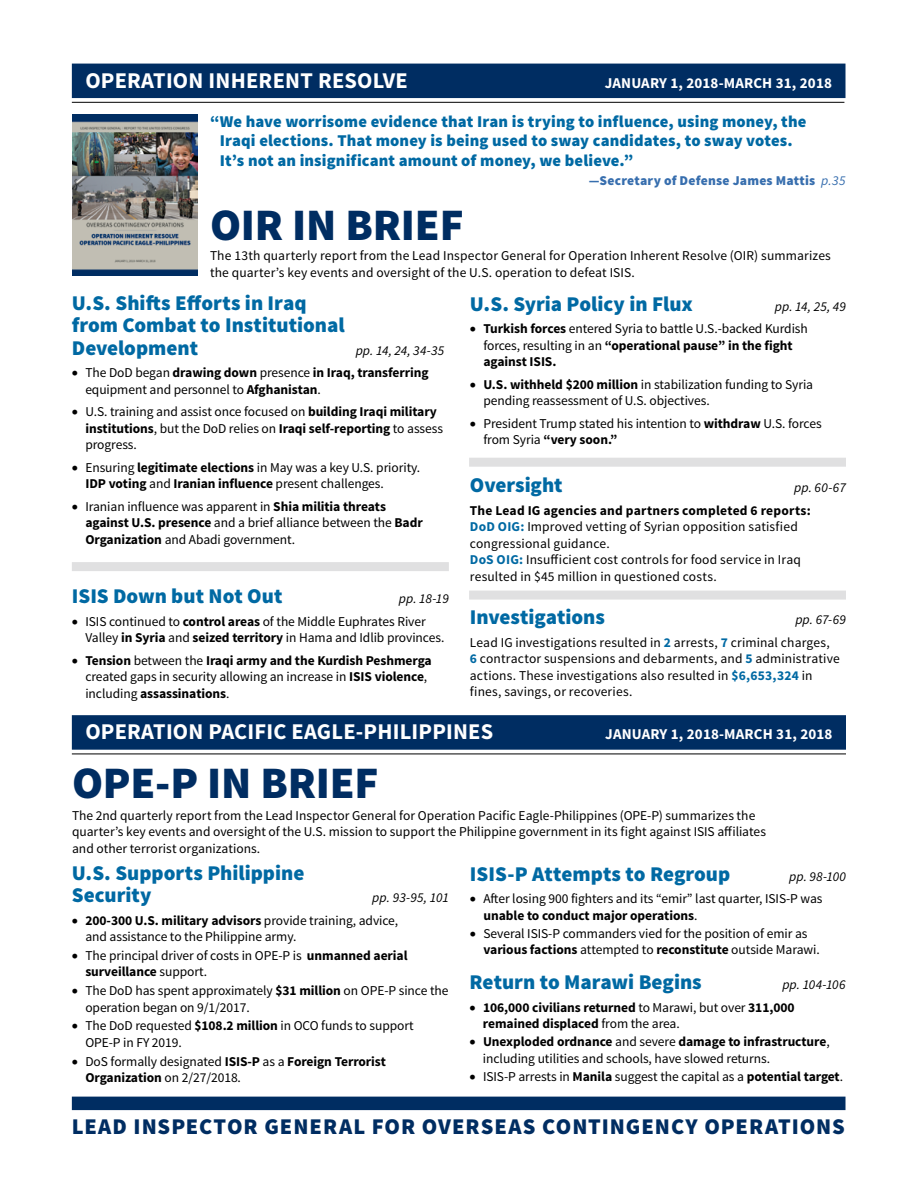
<style>
.page{position:relative;width:918px;height:1188px;background:#fff}
.page>*{position:absolute;margin:0;border:0;box-sizing:border-box;transform-origin:0 0}
.t1{font:900 45px "Source Sans Pro";letter-spacing:-.005em;color:#002d62}
.t2{font:700 22.5px "Source Sans Pro";letter-spacing:.01em;color:#fff}
.t3{font:900 22.5px "Source Sans Pro";letter-spacing:.04em;color:#002d62}
.t4{font:900 21px/22.5px "Source Sans Pro";color:#0069a3}
.t5{font:900 16.5px/19.5px "Source Sans Pro";letter-spacing:.01em;color:#0069a3}
.t6{font:700 15px "Source Sans Pro";letter-spacing:.01em;color:#fff}
.t7{font:13.5px/16.5px "Source Sans Pro";letter-spacing:-.005em;color:#000}
.t8{font:13.5px/16.5px "Source Sans Pro";letter-spacing:.015em;color:#000}
.t9{font:700 13.5px/16.5px "Source Sans Pro";letter-spacing:-.005em;color:#000}
.t10{font:italic 13.5px "Source Sans Pro";letter-spacing:.005em;color:#000}
.t11{font:900 13.5px "Source Sans Pro";letter-spacing:.015em;color:#376eae}
.s1{font-weight:400;font-style:italic}
.s2{font-weight:700}
.s3{font-weight:400}
.s4{font-weight:700;color:#0069a3}
.s5{font-style:italic}
</style>
<div class="page">
<hr style="left:72px;top:754px;width:774px;height:1px;background:#000">
<div style="left:72px;top:715px;width:774px;height:35px;background:#002d62"></div>
<div style="left:72px;top:1097px;width:774px;height:13px;background:#002d62"></div>
<div style="left:72px;top:562px;width:377px;height:9px;background:#e0e0e1"></div>
<hr style="left:72px;top:102px;width:772px;height:1px;background:#000">
<div style="left:72px;top:64px;width:774px;height:34px;background:#002d62"></div>
<div style="left:469px;top:458px;width:377px;height:9px;background:#e0e0e1"></div>
<img style="left:72px;top:115px;width:125px;height:161px">
<div style="left:469px;top:591px;width:377px;height:9px;background:#e0e0e1"></div>
<h2 class="t2" style="left:85px;top:66px;width:324px">OPERATION INHERENT RESOLVE</h2>
<p class="t6" style="left:605px;top:73px;width:229px">JANUARY 1, 2018-MARCH 31, 2018</p>
<p class="t5" style="left:220px;top:112px;width:588px;text-indent:-10px">“We have worrisome evidence that Iran is trying to influence, using money, the<br>Iraqi elections. That money is being used to sway candidates, to sway votes.<br>It’s not an insignificant amount of money, we believe.”</p>
<p class="t11" style="left:589px;top:172px;width:258px">—Secretary of Defense James Mattis <span class="s1">p.35</span></p>
<h1 class="t1" style="left:210px;top:196px;width:255px">OIR IN BRIEF</h1>
<p class="t8" style="left:210px;top:248px;width:622px">The 13th quarterly report from the Lead Inspector General for Operation Inherent Resolve (OIR) summarizes the quarter’s key events and oversight of the U.S. operation to defeat ISIS.</p>
<h3 class="t4" style="left:72px;top:292px;width:274px">U.S. Shifts Efforts in Iraq from Combat to Institutional<br>Development</h3>
<p class="t10" style="left:356px;top:342px;width:90px">pp. 14, 24, 34-35</p>
<p class="t7" style="left:85px;top:365px;width:345px;text-indent:-14px">• The DoD began <span class="s2">drawing down</span> presence <span class="s2">in Iraq, transferring </span>equipment and personnel to <span class="s2">Afghanistan</span>.</p>
<p class="t7" style="left:85px;top:404px;width:359px;text-indent:-14px">• U.S. training and assist once focused on <span class="s2">building Iraqi military institutions</span>, but the DoD relies on <span class="s2">Iraqi self-reporting</span> to assess progress.</p>
<p class="t7" style="left:85px;top:459px;width:336px;text-indent:-13px">• Ensuring <span class="s2">legitimate elections</span> in May was a key U.S. priority.<br><span class="s2">IDP voting</span> and <span class="s2">Iranian influence</span> present challenges.</p>
<p class="t7" style="left:85px;top:498px;width:339px;text-indent:-14px">• Iranian influence was apparent in <span class="s2">Shia militia threats against U.S. presence</span> and a brief alliance between the <span class="s2">Badr<br>Organization</span> and Abadi government.</p>
<h3 class="t4" style="left:72px;top:586px;width:212px">ISIS Down but Not Out</h3>
<p class="t10" style="left:399px;top:590px;width:51px">pp. 18-19</p>
<p class="t7" style="left:85px;top:613px;width:361px;text-indent:-14px">• ISIS continued to <span class="s2">control areas</span> of the Middle Euphrates River<br>Valley <span class="s2">in Syria</span> and <span class="s2">seized territory</span> in Hama and Idlib provinces.</p>
<p class="t9" style="left:85px;top:652px;width:348px;text-indent:-14px">• Tension <span class="s3">between the</span> Iraqi army and the Kurdish Peshmerga <span class="s3">created gaps in security allowing an increase in</span> ISIS violence<span class="s3">, including</span> assassinations<span class="s3">.</span></p>
<h3 class="t4" style="left:470px;top:294px;width:224px">U.S. Syria Policy in Flux</h3>
<p class="t10" style="left:775px;top:298px;width:73px">pp. 14, 25, 49</p>
<p class="t7" style="left:483px;top:321px;width:326px;text-indent:-14px">• <span class="s2">Turkish forces</span> entered Syria to battle U.S.-backed Kurdish forces, resulting in an <span class="s2">“operational pause” in the fight against ISIS.</span></p>
<p class="t7" style="left:483px;top:376px;width:331px;text-indent:-14px">• <span class="s2">U.S. withheld $200 million</span> in stabilization funding to Syria pending reassessment of U.S. objectives.</p>
<p class="t7" style="left:483px;top:415px;width:340px;text-indent:-14px">• President Trump stated his intention to <span class="s2">withdraw</span> U.S. forces from Syria <span class="s2">“very soon.”</span></p>
<h3 class="t4" style="left:470px;top:475px;width:94px">Oversight</h3>
<p class="t10" style="left:794px;top:479px;width:53px">pp. 60-67</p>
<p class="t7" style="left:470px;top:502px;width:342px"><span class="s2">The Lead IG agencies and partners completed 6 reports:<br></span><span class="s4">DoD OIG:</span> Improved vetting of Syrian opposition satisfied congressional guidance.<br><span class="s4">DoS OIG:</span> Insufficient cost controls for food service in Iraq resulted in $45 million in questioned costs.</p>
<h3 class="t4" style="left:470px;top:607px;width:137px">Investigations</h3>
<p class="t7" style="left:470px;top:609px;width:378px;line-height:22.5px;text-indent:325px"><span class="s5">pp. 67-69<br></span>Lead IG investigations resulted in <span class="s4">2</span> arrests, <span class="s4">7</span> criminal charges,</p>
<p class="t8" style="left:470px;top:651px;width:372px"><span class="s4">6</span> contractor suspensions and debarments, and <span class="s4">5</span> administrative actions. These investigations also resulted in <span class="s4">$6,653,324</span> in fines, savings, or recoveries.</p>
<h2 class="t2" style="left:85px;top:717px;width:409px">OPERATION PACIFIC EAGLE-PHILIPPINES</h2>
<p class="t6" style="left:605px;top:725px;width:229px">JANUARY 1, 2018-MARCH 31, 2018</p>
<h1 class="t1" style="left:72px;top:754px;width:308px">OPE-P IN BRIEF</h1>
<p class="t7" style="left:72px;top:807px;width:696px">The 2nd quarterly report from the Lead Inspector General for Operation Pacific Eagle-Philippines (OPE-P) summarizes the quarter’s key events and oversight of the U.S. mission to support the Philippine government in its fight against ISIS affiliates and other terrorist organizations.</p>
<h3 class="t4" style="left:72px;top:862px;width:234px">U.S. Supports Philippine<br>Security</h3>
<h3 class="t4" style="left:470px;top:863px;width:262px">ISIS-P Attempts to Regroup</h3>
<p class="t10" style="left:789px;top:868px;width:58px">pp. 98-100</p>
<p class="t7" style="left:483px;top:891px;width:341px;text-indent:-14px">• After losing 900 fighters and its “emir” last quarter, ISIS-P was <span class="s2">unable to conduct major operations</span>.</p>
<p class="t7" style="left:483px;top:925px;width:338px;text-indent:-14px">• Several ISIS-P commanders vied for the position of emir as <span class="s2">various factions</span> attempted to <span class="s2">reconstitute</span> outside Marawi.</p>
<h3 class="t4" style="left:469px;top:972px;width:234px">Return to Marawi Begins</h3>
<p class="t10" style="left:782px;top:976px;width:65px">pp. 104-106</p>
<p class="t9" style="left:483px;top:999px;width:313px;text-indent:-14px">• 106,000 civilians returned <span class="s3">to Marawi, but over</span> 311,000 remained displaced <span class="s3">from the area.</span></p>
<p class="t7" style="left:483px;top:1034px;width:348px;text-indent:-14px">• <span class="s2">Unexploded ordnance</span> and severe <span class="s2">damage to infrastructure</span>, including utilities and schools, have slowed returns.</p>
<p class="t7" style="left:469px;top:1068px;width:375px">• ISIS-P arrests in <span class="s2">Manila</span> suggest the capital as a <span class="s2">potential target</span>.</p>
<h2 class="t3" style="left:72px;top:1112px;width:774px">LEAD INSPECTOR GENERAL FOR OVERSEAS CONTINGENCY OPERATIONS</h2>
<p class="t10" style="left:372px;top:889px;width:78px">pp. 93-95, 101</p>
<p class="t7" style="left:85px;top:912px;width:314px;text-indent:-14px">• <span class="s2">200-300 U.S. military advisors</span> provide training, advice, and assistance to the Philippine army.</p>
<p class="t7" style="left:85px;top:947px;width:324px;text-indent:-14px">• The principal driver of costs in OPE-P is <span class="s2">unmanned aerial surveillance</span> support.</p>
<p class="t7" style="left:85px;top:983px;width:365px;text-indent:-14px">• The DoD has spent approximately <span class="s2">$31 million</span> on OPE-P since the operation began on 9/1/2017.</p>
<p class="t7" style="left:85px;top:1018px;width:330px;text-indent:-14px">• The DoD requested <span class="s2">$108.2 million</span> in OCO funds to support<br>OPE-P in FY 2019.</p>
<p class="t7" style="left:85px;top:1053px;width:302px;text-indent:-14px">• DoS formally designated <span class="s2">ISIS-P</span> as a <span class="s2">Foreign Terrorist<br>Organization</span> on 2/27/2018.</p>
</div>
